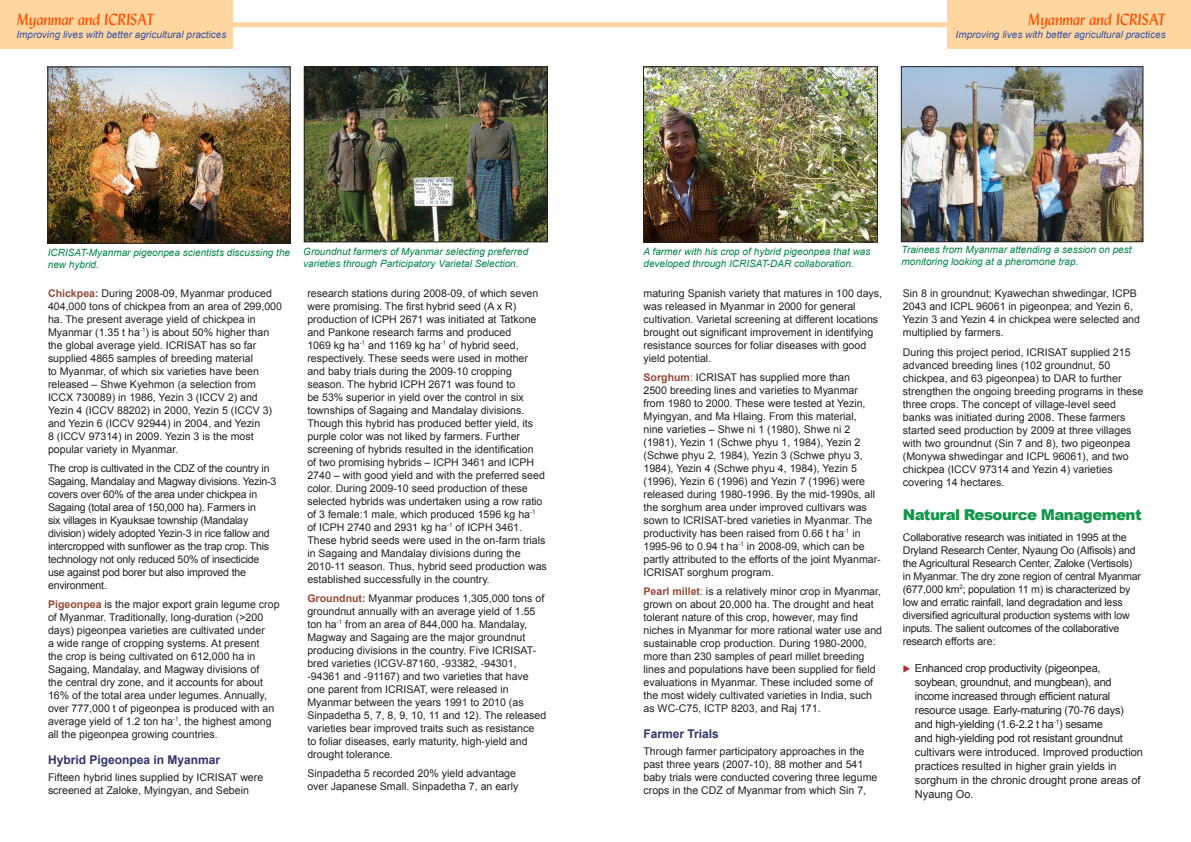
<style>
.page{position:relative;width:1191px;height:842px;background:#fff}
.page>*{position:absolute;margin:0;border:0;box-sizing:border-box;transform-origin:0 0}
.t1{font:italic 16px "Lydian BT";color:#ff5100}
.A{font:900 15px "Arial";letter-spacing:-.04em;color:#129849}
.B{font:700 12px "Arial";color:#32336b}
.Bullet{font:11px/14px "Arial";letter-spacing:-.02em;color:#231f20}
.Body_Text{font:10.6px/13px "Arial";color:#231f20}
.Body_Text-2{font:10.6px/13px "Arial";letter-spacing:-.02em;color:#231f20}
.t2{font:italic 10px/12px "Arial";color:#00844a}
.t3{font:italic 10px "Arial";color:#3752a3}
.s1{font-weight:700;color:#954a35}
.s2{color:#954a35}
</style>
<div class="page">
<div style="left:199px;top:22px;width:793px;height:5px;background:#ffd69f"></div>
<div style="left:0;top:0;width:233px;height:48px;background:#ffd69f"></div>
<div style="left:947px;top:0;width:244px;height:48px;background:#ffd69f"></div>
<img style="left:903px;top:68px;width:238px;height:172px">
<div style="left:901px;top:66px;width:242px;height:176px;border:1px solid #231f20"></div>
<img style="left:50px;top:69px;width:238px;height:173px">
<div style="left:48px;top:67px;width:242px;height:177px;border:1px solid #231f20"></div>
<img style="left:645px;top:68px;width:230px;height:172px">
<div style="left:643px;top:66px;width:234px;height:176px;border:1px solid #231f20"></div>
<img style="left:306px;top:69px;width:239px;height:171px">
<div style="left:304px;top:67px;width:243px;height:175px;border:1px solid #231f20"></div>
<p class="t1" style="left:16px;top:10px;width:139px">Myanmar and ICRISAT</p>
<p class="t3" style="left:16px;top:28px;width:212px">Improving lives with better agricultural practices</p>
<p class="t1" style="left:1027px;top:10px;width:139px">Myanmar and ICRISAT</p>
<p class="t3" style="left:955px;top:28px;width:212px">Improving lives with better agricultural practices</p>
<p class="t2" style="left:48px;top:246px;width:244px">ICRISAT-Myanmar pigeonpea scientists discussing the new hybrid.</p>
<p class="t2" style="left:643px;top:246px;width:228px">A farmer with his crop of hybrid pigeonpea that was developed through ICRISAT-DAR collaboration.</p>
<p class="t2" style="left:901px;top:244px;width:231px">Trainees from Myanmar attending a session on pest monitoring looking at a pheromone trap.</p>
<p class="t2" style="left:303px;top:246px;width:227px">Groundnut farmers of Myanmar selecting preferred varieties through Participatory Varietal Selection.</p>
<p class="Body_Text" style="left:48px;top:287px;width:235px"><span class="s1">Chickpea:</span> During 2008-09, Myanmar produced 404,000 tons of chickpea from an area of 299,000 ha. The present average yield of chickpea in Myanmar (1.35 t ha<sup>-1</sup>) is about 50% higher than the global average yield. ICRISAT has so far supplied 4865 samples of breeding material<br>to Myanmar, of which six varieties have been released – Shwe Kyehmon (a selection from ICCX 730089) in 1986, Yezin 3 (ICCV 2) and Yezin 4 (ICCV 88202) in 2000, Yezin 5 (ICCV 3) and Yezin 6 (ICCV 92944) in 2004, and Yezin<br>8 (ICCV 97314) in 2009. Yezin 3 is the most popular variety in Myanmar.</p>
<p class="Body_Text-2" style="left:48px;top:462px;width:230px">The crop is cultivated in the CDZ of the country in Sagaing, Mandalay and Magway divisions. Yezin-3 covers over 60% of the area under chickpea in Sagaing (total area of 150,000 ha). Farmers in<br>six villages in Kyauksae township (Mandalay division) widely adopted Yezin-3 in rice fallow and intercropped with sunflower as the trap crop. This technology not only reduced 50% of insecticide use against pod borer but also improved the environment.</p>
<p class="Body_Text" style="left:48px;top:598px;width:233px"><span class="s1">Pigeonpea</span> is the major export grain legume crop of Myanmar. Traditionally, long-duration (&gt;200 days) pigeonpea varieties are cultivated under<br>a wide range of cropping systems. At present<br>the crop is being cultivated on 612,000 ha in Sagaing, Mandalay, and Magway divisions of<br>the central dry zone, and it accounts for about 16% of the total area under legumes. Annually, over 777,000 t of pigeonpea is produced with an average yield of 1.2 ton ha<sup>-1</sup>, the highest among all the pigeonpea growing countries.</p>
<p class="B" style="left:48px;top:752px;width:174px">Hybrid Pigeonpea in Myanmar</p>
<p class="Body_Text" style="left:48px;top:771px;width:217px">Fifteen hybrid lines supplied by ICRISAT were screened at Zaloke, Myingyan, and Sebein</p>
<p class="Body_Text" style="left:307px;top:287px;width:241px">research stations during 2008-09, of which seven were promising. The first hybrid seed (A x R) production of ICPH 2671 was initiated at Tatkone and Pankone research farms and produced<br>1069 kg ha<sup>-1</sup> and 1169 kg ha<sup>-1</sup> of hybrid seed, respectively. These seeds were used in mother and baby trials during the 2009-10 cropping season. The hybrid ICPH 2671 was found to<br>be 53% superior in yield over the control in six townships of Sagaing and Mandalay divisions.<br>Though this hybrid has produced better yield, its purple color was not liked by farmers. Further screening of hybrids resulted in the identification<br>of two promising hybrids – ICPH 3461 and ICPH 2740 – with good yield and with the preferred seed color. During 2009-10 seed production of these selected hybrids was undertaken using a row ratio of 3 female:1 male, which produced 1596 kg ha<sup>-1 </sup>of ICPH 2740 and 2931 kg ha<sup>-1</sup> of ICPH 3461.<br>These hybrid seeds were used in the on-farm trials in Sagaing and Mandalay divisions during the 2010-11 season. Thus, hybrid seed production was established successfully in the country.</p>
<p class="Body_Text" style="left:307px;top:592px;width:240px"><span class="s1">Groundnut:</span> Myanmar produces 1,305,000 tons of groundnut annually with an average yield of 1.55 ton ha<sup>-1</sup> from an area of 844,000 ha. Mandalay, Magway and Sagaing are the major groundnut producing divisions in the country. Five ICRISAT&shy;bred varieties (ICGV-87160, -93382, -94301, -94361 and -91167) and two varieties that have one parent from ICRISAT, were released in Myanmar between the years 1991 to 2010 (as Sinpadetha 5, 7, 8, 9, 10, 11 and 12). The released varieties bear improved traits such as resistance<br>to foliar diseases, early maturity, high-yield and drought tolerance.</p>
<p class="Body_Text" style="left:307px;top:767px;width:212px">Sinpadetha 5 recorded 20% yield advantage over Japanese Small. Sinpadetha 7, an early</p>
<p class="Body_Text" style="left:643px;top:287px;width:240px">maturing Spanish variety that matures in 100 days, was released in Myanmar in 2000 for general cultivation. Varietal screening at different locations brought out significant improvement in identifying resistance sources for foliar diseases with good yield potential.</p>
<p class="Body_Text" style="left:643px;top:371px;width:239px"><span class="s1">Sorghum</span><span class="s2">:</span> ICRISAT has supplied more than<br>2500 breeding lines and varieties to Myanmar from 1980 to 2000. These were tested at Yezin, Myingyan, and Ma Hlaing. From this material,<br>nine varieties – Shwe ni 1 (1980), Shwe ni 2 (1981), Yezin 1 (Schwe phyu 1, 1984), Yezin 2 (Schwe phyu 2, 1984), Yezin 3 (Schwe phyu 3, 1984), Yezin 4 (Schwe phyu 4, 1984), Yezin 5 (1996), Yezin 6 (1996) and Yezin 7 (1996) were released during 1980-1996. By the mid-1990s, all the sorghum area under improved cultivars was sown to ICRISAT-bred varieties in Myanmar. The productivity has been raised from 0.66 t ha<sup>-1</sup> in 1995-96 to 0.94 t ha<sup>-1</sup> in 2008-09, which can be partly attributed to the efforts of the joint Myanmar-ICRISAT sorghum program.</p>
<p class="Body_Text" style="left:643px;top:585px;width:240px"><span class="s1">Pearl millet</span><span class="s2">:</span> is a relatively minor crop in Myanmar, grown on about 20,000 ha. The drought and heat tolerant nature of this crop, however, may find niches in Myanmar for more rational water use and sustainable crop production. During 1980-2000, more than 230 samples of pearl millet breeding lines and populations have been supplied for field evaluations in Myanmar. These included some of the most widely cultivated varieties in India, such as WC-C75, ICTP 8203, and Raj 171.</p>
<p class="B" style="left:643px;top:726px;width:77px">Farmer Trials</p>
<p class="Body_Text" style="left:643px;top:745px;width:235px">Through farmer participatory approaches in the past three years (2007-10), 88 mother and 541 baby trials were conducted covering three legume crops in the CDZ of Myanmar from which Sin 7,</p>
<p class="Body_Text" style="left:903px;top:287px;width:239px">Sin 8 in groundnut; Kyawechan shwedingar, ICPB 2043 and ICPL 96061 in pigeonpea; and Yezin 6, Yezin 3 and Yezin 4 in chickpea were selected and multiplied by farmers.</p>
<p class="Body_Text" style="left:903px;top:346px;width:242px">During this project period, ICRISAT supplied 215 advanced breeding lines (102 groundnut, 50 chickpea, and 63 pigeonpea) to DAR to further strengthen the ongoing breeding programs in these three crops. The concept of village-level seed banks was initiated during 2008. These farmers started seed production by 2009 at three villages with two groundnut (Sin 7 and 8), two pigeonpea (Monywa shwedingar and ICPL 96061), and two chickpea (ICCV 97314 and Yezin 4) varieties covering 14 hectares.</p>
<p class="A" style="left:903px;top:504px;width:240px">Natural Resource Management</p>
<p class="Body_Text-2" style="left:903px;top:531px;width:240px">Collaborative research was initiated in 1995 at the Dryland Research Center, Nyaung Oo (Alfisols) and the Agricultural Research Center, Zaloke (Vertisols) in Myanmar. The dry zone region of central Myanmar (677,000 km<sup>2</sup>; population 11 m) is characterized by low and erratic rainfall, land degradation and less diversified agricultural production systems with low inputs. The salient outcomes of the collaborative research efforts are:</p>
<p class="Bullet" style="left:915px;top:661px;width:230px">Enhanced crop productivity (pigeonpea, soybean, groundnut, and mungbean), and income increased through efficient natural resource usage. Early-maturing (70-76 days) and high-yielding (1.6-2.2 t ha<sup>-1</sup>) sesame<br>and high-yielding pod rot resistant groundnut cultivars were introduced. Improved production practices resulted in higher grain yields in sorghum in the chronic drought prone areas of Nyaung Oo.</p>
</div>
